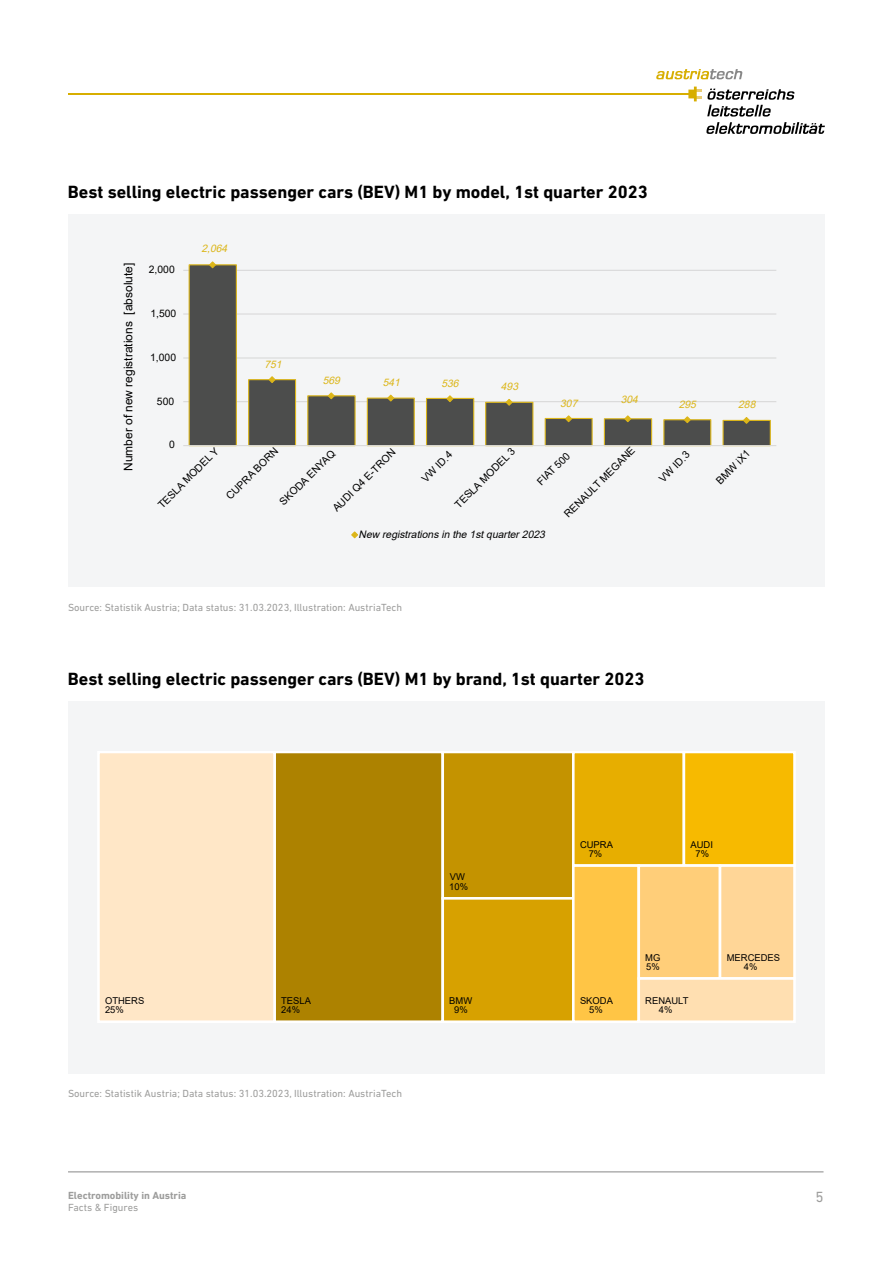
<style>
.page{position:relative;width:893px;height:1263px;background:#fff}
.page>*{position:absolute;margin:0;border:0;box-sizing:border-box;transform-origin:0 0}
.H2{font:700 18px "DIN Next LT Pro";color:#000}
.t1{font:15px "DIN Next LT Pro";color:#9d9d9c}
.t2{font:12px "Arial";color:#000}
.P_Quelle{font:10.5px "DIN Next LT Pro";color:#9d9d9c}
.t3{font:700 10.5px "DIN Next LT Pro";color:#9d9d9c}
.t4{font:10.35px "Arial";color:#000}
.t5{font:italic 10.35px "Arial";color:#000}
.t6{font:italic 10.35px "Arial";color:#dcb619}
.t7{font:9.45px/9.4px "Arial";color:#000;text-align:center}
</style>
<div class="page">
<div style="left:68px;top:701px;width:757px;height:372px;background:#f4f5f6"></div>
<div style="left:275px;top:752px;width:168px;height:270px;background:#ad8200"></div>
<div style="left:273px;top:751px;width:171px;height:272px;border:3px solid #fff"></div>
<div style="left:443px;top:752px;width:130px;height:146px;background:#c49300"></div>
<div style="left:441px;top:751px;width:134px;height:149px;border:3px solid #fff"></div>
<div style="left:443px;top:898px;width:130px;height:124px;background:#d7a100"></div>
<div style="left:441px;top:897px;width:134px;height:126px;border:3px solid #fff"></div>
<div style="left:573px;top:752px;width:111px;height:113px;background:#e7ae00"></div>
<div style="left:572px;top:751px;width:113px;height:116px;border:3px solid #fff"></div>
<div style="left:684px;top:752px;width:110px;height:113px;background:#f7ba00"></div>
<div style="left:683px;top:751px;width:112px;height:116px;border:3px solid #fff"></div>
<div style="left:573px;top:865px;width:66px;height:157px;background:#ffc545"></div>
<div style="left:572px;top:864px;width:68px;height:159px;border:3px solid #fff"></div>
<div style="left:639px;top:865px;width:81px;height:113px;background:#ffce79"></div>
<div style="left:637px;top:864px;width:84px;height:116px;border:3px solid #fff"></div>
<div style="left:720px;top:865px;width:74px;height:113px;background:#ffd697"></div>
<div style="left:719px;top:864px;width:76px;height:116px;border:3px solid #fff"></div>
<div style="left:639px;top:978px;width:155px;height:44px;background:#ffdfb1"></div>
<div style="left:637px;top:977px;width:158px;height:46px;border:3px solid #fff"></div>
<div style="left:98px;top:752px;width:177px;height:270px;background:#ffe7c7"></div>
<div style="left:98px;top:751px;width:178px;height:272px;border:3px solid #fff"></div>
<div style="left:68px;top:215px;width:757px;height:372px;background:#f4f5f6"></div>
<hr style="left:183px;top:401px;width:593px;height:1px;background:#d9d9d9">
<hr style="left:183px;top:357px;width:593px;height:2px;background:#d9d9d9">
<hr style="left:183px;top:313px;width:593px;height:2px;background:#d9d9d9">
<hr style="left:183px;top:270px;width:593px;height:1px;background:#d9d9d9">
<svg style="left:188px;top:264px;width:583px;height:181px"></svg>
<hr style="left:183px;top:445px;width:593px;height:1px;background:#d9d9d9">
<svg style="left:208px;top:261px;width:9px;height:8px"></svg>
<svg style="left:268px;top:375px;width:9px;height:9px"></svg>
<svg style="left:327px;top:391px;width:9px;height:9px"></svg>
<svg style="left:386px;top:394px;width:9px;height:9px"></svg>
<svg style="left:445px;top:394px;width:9px;height:9px"></svg>
<svg style="left:505px;top:398px;width:9px;height:9px"></svg>
<svg style="left:564px;top:414px;width:9px;height:9px"></svg>
<svg style="left:623px;top:414px;width:9px;height:9px"></svg>
<svg style="left:683px;top:415px;width:9px;height:9px"></svg>
<svg style="left:742px;top:416px;width:9px;height:9px"></svg>
<svg style="left:351px;top:531px;width:7px;height:8px"></svg>
<hr style="left:68px;top:93px;width:620px;height:2px;background:#d7ae00">
<svg style="left:656px;top:69px;width:87px;height:10px"></svg>
<svg style="left:688px;top:87px;width:137px;height:47px"></svg>
<hr style="left:68px;top:1171px;width:755px;height:1px;background:#878787">
<h2 class="H2" style="left:68px;top:182px;width:581px">Best selling electric passenger cars (BEV) M1 by model, 1st quarter 2023</h2>
<p class="t2" style="left:120px;top:471px;width:210px;rotate:-90deg">Number of new registrations [absolute]</p>
<p class="t4" style="left:149px;top:263px;width:27px">2,000</p>
<p class="t4" style="left:150px;top:306px;width:27px">1,500</p>
<p class="t4" style="left:150px;top:350px;width:27px">1,000</p>
<p class="t4" style="left:157px;top:394px;width:19px">500</p>
<p class="t6" style="left:201px;top:241px;width:30px">2,064</p>
<p class="t6" style="left:264px;top:357px;width:22px">751</p>
<p class="t6" style="left:323px;top:373px;width:22px">569</p>
<p class="t6" style="left:383px;top:375px;width:22px">541</p>
<p class="t6" style="left:441px;top:376px;width:22px">536</p>
<p class="t6" style="left:501px;top:380px;width:22px">493</p>
<p class="t6" style="left:560px;top:396px;width:22px">307</p>
<p class="t6" style="left:621px;top:393px;width:22px">304</p>
<p class="t6" style="left:679px;top:397px;width:22px">295</p>
<p class="t6" style="left:738px;top:397px;width:22px">288</p>
<p class="t4" style="left:169px;top:438px;width:7px">0</p>
<p class="t4" style="left:561px;top:511px;width:97px;rotate:-45deg">RENAULT MEGANE</p>
<p class="t4" style="left:656px;top:475px;width:40px;rotate:-45deg">VW ID.3</p>
<p class="t4" style="left:713px;top:477px;width:45px;rotate:-45deg">BMW iX1</p>
<p class="t4" style="left:155px;top:501px;width:83px;rotate:-45deg">TESLA MODEL Y</p>
<p class="t4" style="left:223px;top:492px;width:70px;rotate:-45deg">CUPRA BORN</p>
<p class="t4" style="left:276px;top:499px;width:75px;rotate:-45deg">SKODA ENYAQ</p>
<p class="t4" style="left:329px;top:505px;width:85px;rotate:-45deg">AUDI Q4 E-TRON</p>
<p class="t4" style="left:418px;top:475px;width:40px;rotate:-45deg">VW ID.4</p>
<p class="t4" style="left:452px;top:501px;width:82px;rotate:-45deg">TESLA MODEL 3</p>
<p class="t4" style="left:534px;top:478px;width:43px;rotate:-45deg">FIAT 500</p>
<p class="t5" style="left:359px;top:527px;width:191px">New registrationsin the 1stquarter2023</p>
<p class="P_Quelle" style="left:68px;top:602px;width:336px">Source: Statistik Austria; Data status: 31.03.2023, Illustration: AustriaTech</p>
<h2 class="H2" style="left:68px;top:668px;width:578px">Best selling electric passenger cars (BEV) M1 by brand, 1st quarter 2023</h2>
<p class="t7" style="left:105px;top:996px;width:41px;text-align:left">OTHERS<br>25%</p>
<p class="t7" style="left:281px;top:996px;width:31px;text-align:left">TESLA<br>24%</p>
<p class="P_Quelle" style="left:68px;top:1088px;width:336px">Source: Statistik Austria; Data status: 31.03.2023, Illustration: AustriaTech</p>
<p class="t7" style="left:449px;top:872px;width:20px;text-align:left">VW<br>10%</p>
<p class="t7" style="left:449px;top:996px;width:24px">BMW<br>9%</p>
<p class="t7" style="left:580px;top:840px;width:34px">CUPRA<br>7%</p>
<p class="t7" style="left:690px;top:840px;width:24px">AUDI<br>7%</p>
<p class="t7" style="left:580px;top:996px;width:34px">SKODA<br>5%</p>
<p class="t7" style="left:645px;top:952px;width:17px;text-align:left">MG<br>5%</p>
<p class="t7" style="left:727px;top:952px;width:55px">MERCEDES<br>4%</p>
<p class="t7" style="left:645px;top:996px;width:45px">RENAULT<br>4%</p>
<p class="t3" style="left:68px;top:1189px;width:120px">Electromobility in Austria</p>
<h2 class="t1" style="left:815px;top:1188px;width:10px">5</h2>
<p class="P_Quelle" style="left:68px;top:1201px;width:72px">Facts &amp; Figures</p>
</div>
